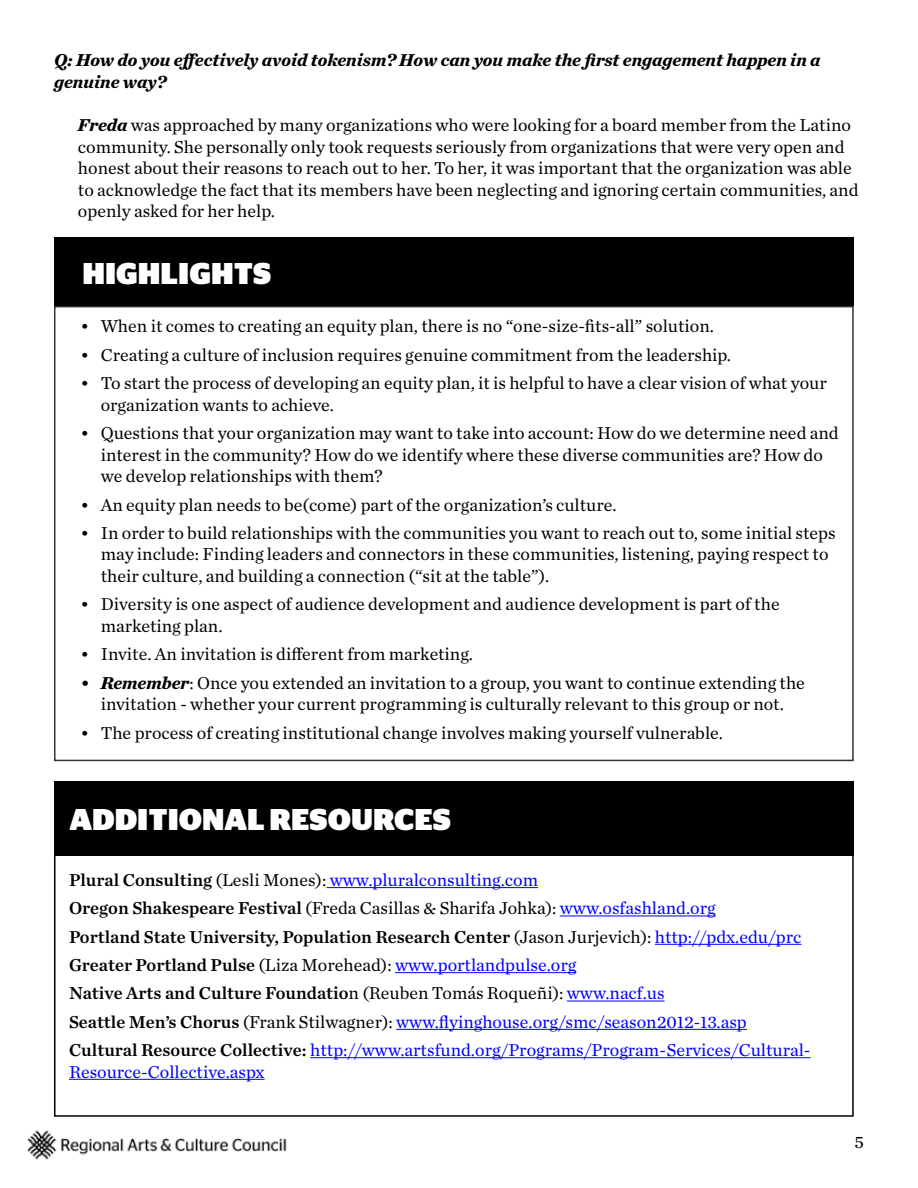
<style>
.page{position:relative;width:918px;height:1188px;background:#fff}
.page>*{position:absolute;margin:0;border:0;box-sizing:border-box;transform-origin:0 0}
.t1{font:900 30px "Stag Sans";color:#fff}
.t2{font:18px/21.6px "Chronicle Text G1";color:#000}
.t3{font:18px/28.3px "Chronicle Text G1";color:#00f}
.t4{font:18px "Chronicle Text G1 Semi";color:#000}
.t5{font:italic 700 18px/21.6px "Chronicle Text G1";color:#000}
.s1{font-weight:700;font-style:italic}
.s2{font-family:"Chronicle Text G1 Semi"}
.s3{color:#00f}
.s4{font-family:"Chronicle Text G1"}
.s5{font-family:"Chronicle Text G1";color:#00f}
.s6{font-family:"Chronicle Text G1 Semi";color:#000}
.s7{color:#000}
</style>
<div class="page">
<img style="left:27px;top:1130px;width:260px;height:30px">
<div style="left:54px;top:306px;width:800px;height:455px;border:2px solid #000"></div>
<div style="left:54px;top:238px;width:800px;height:68px;background:#000"></div>
<hr style="left:326px;top:887px;width:212px;height:1px;background:#00f">
<hr style="left:560px;top:916px;width:156px;height:1px;background:#00f">
<hr style="left:655px;top:944px;width:146px;height:1px;background:#00f">
<hr style="left:395px;top:972px;width:181px;height:1px;background:#00f">
<hr style="left:567px;top:1001px;width:98px;height:1px;background:#00f">
<hr style="left:396px;top:1029px;width:351px;height:1px;background:#00f">
<hr style="left:310px;top:1057px;width:501px;height:1px;background:#00f">
<hr style="left:69px;top:1079px;width:196px;height:1px;background:#00f">
<div style="left:54px;top:781px;width:800px;height:74px;background:#000"></div>
<p class="t5" style="left:54px;top:48px;width:768px">Q: How do you effectively avoid tokenism? How can you make the first engagement happen in a genuine way?</p>
<p class="t2" style="left:78px;top:113px;width:782px"><span class="s1">Freda</span> was approached by many organizations who were looking for a board member from the Latino community. She personally only took requests seriously from organizations that were very open and honest about their reasons to reach out to her. To her, it was important that the organization was able to acknowledge the fact that its members have been neglecting and ignoring certain communities, and openly asked for her help.</p>
<h1 class="t1" style="left:82px;top:256px;width:190px">HIGHLIGHTS</h1>
<p class="t2" style="left:80px;top:315px;width:635px">• When it comes to creating an equity plan, there is no “one-size-fits-all” solution.</p>
<p class="t2" style="left:80px;top:343px;width:652px">• Creating a culture of inclusion requires genuine commitment from the leadership.</p>
<p class="t2" style="left:101px;top:371px;width:727px;text-indent:-20px">• To start the process of developing an equity plan, it is helpful to have a clear vision of what your organization wants to achieve.</p>
<p class="t2" style="left:101px;top:421px;width:740px;text-indent:-20px">• Questions that your organization may want to take into account: How do we determine need and interest in the community? How do we identify where these diverse communities are? How do we develop relationships with them?</p>
<p class="t2" style="left:80px;top:493px;width:538px">• An equity plan needs to be(come) part of the organization’s culture.</p>
<p class="t2" style="left:101px;top:521px;width:736px;text-indent:-20px">• In order to build relationships with the communities you want to reach out to, some initial steps may include: Finding leaders and connectors in these communities, listening, paying respect to their culture, and building a connection (“sit at the table”).</p>
<p class="t2" style="left:101px;top:593px;width:680px;text-indent:-20px">• Diversity is one aspect of audience development and audience development is part of the marketing plan.</p>
<p class="t2" style="left:80px;top:643px;width:394px">• Invite. An invitation is different from marketing.</p>
<p class="t2" style="left:80px;top:671px;width:726px;text-align:center"><span class="s1">• Remember</span>: Once you extended an invitation to a group, you want to continue extending the invitation - whether your current programming is culturally relevant to this group or not.</p>
<p class="t2" style="left:80px;top:721px;width:644px">• The process of creating institutional change involves making yourself vulnerable.</p>
<h1 class="t1" style="left:69px;top:802px;width:383px">ADDITIONAL RESOURCES</h1>
<p class="t2" style="left:69px;top:865px;width:648px;line-height:28.3px"><span class="s2">Plural Consulting</span> (Lesli Mones): <span class="s3">www.pluralconsulting.com<br></span><span class="s2">Oregon Shakespeare Festival</span> (Freda Casillas &amp; Sharifa Johka): <span class="s3">www.osfashland.org</span></p>
<p class="t4" style="left:69px;top:922px;width:734px">Portland State University, Population Research Center <span class="s4">(Jason Jurjevich):</span> <span class="s5">http://pdx.edu/prc</span></p>
<p class="t3" style="left:69px;top:950px;width:509px"><span class="s6">Greater Portland Pulse</span> <span class="s7">(Liza Morehead):</span> www.portlandpulse.org</p>
<p class="t4" style="left:69px;top:979px;width:597px">Native Arts and Culture Foundatio<span class="s4">n (Reuben Tomás Roqueñi):</span> <span class="s5">www.nacf.us</span></p>
<p class="t3" style="left:69px;top:1006px;width:743px"><span class="s6">Seattle Men’s Chorus</span> <span class="s7">(Frank Stilwagner):</span> www.flyinghouse.org/smc/season2012-13.asp<br><span class="s6">Cultural Resource Collective:</span> http://www.artsfund.org/Programs/Program-Services/Cultural-</p>
<p class="t3" style="left:69px;top:1056px;width:197px">Resource-Collective.aspx</p>
<p class="t2" style="left:855px;top:1131px;width:11px">5</p>
</div>
